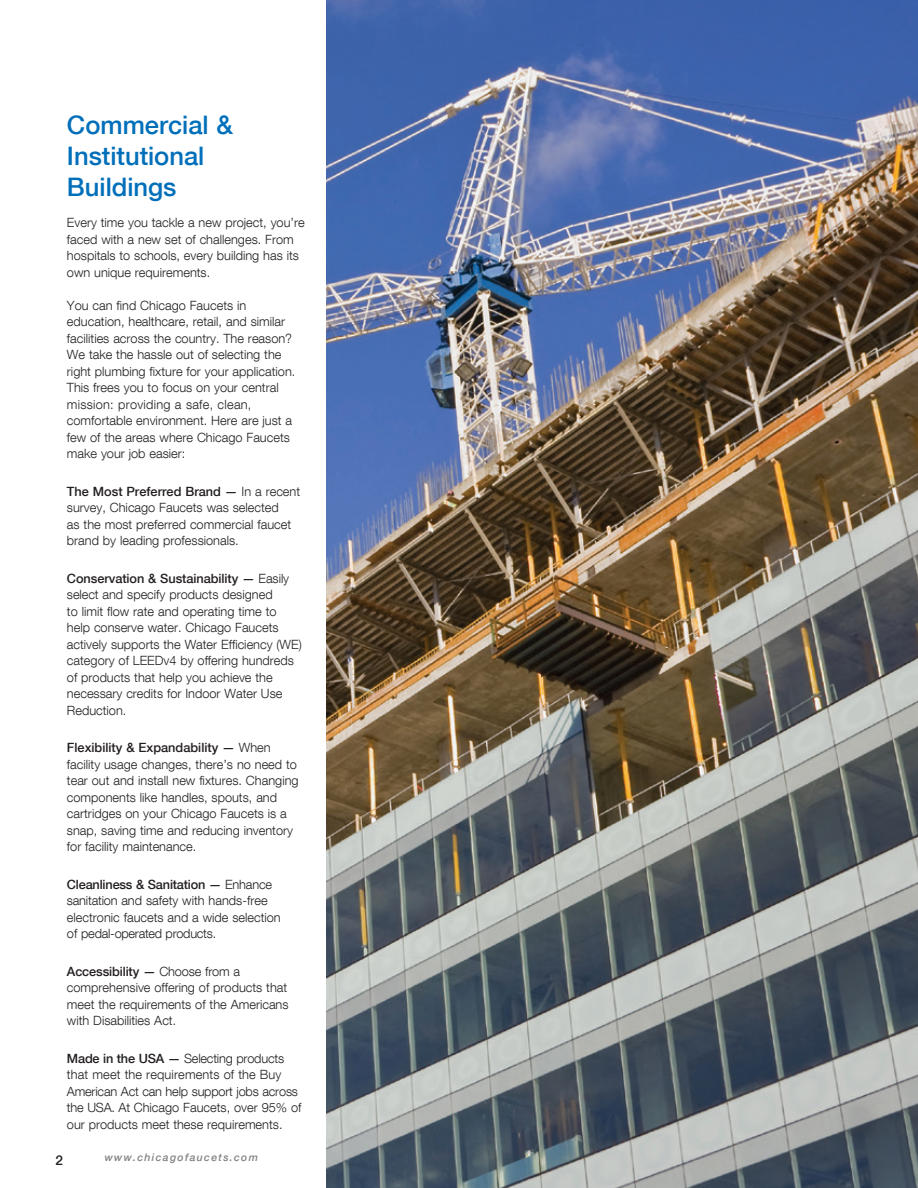
<style>
.page{position:relative;width:918px;height:1188px;background:#fff}
.page>*{position:absolute;margin:0;border:0;box-sizing:border-box;transform-origin:0 0}
.t1{font:500 25.5px/30.6px "Helvetica Neue LT Com";color:#006fba}
.t2{font:500 13.5px "Helvetica Neue LT Com";color:#231f20}
.t3{font:300 12.75px/16.5px "Helvetica Neue LT Com";color:#231f20}
.t4{font:italic 500 10.5px "Helvetica Neue LT Com";letter-spacing:.125em;color:#808285}
.s1{font-weight:500}
</style>
<div class="page">
<img style="left:326px;top:0;width:592px;height:1188px">
<h1 class="t1" style="left:67px;top:110px;width:168px">Commercial &amp;<br>Institutional<br>Buildings</h1>
<p class="t3" style="left:67px;top:214px;width:239px">Every time you tackle a new project, you’re faced with a new set of challenges. From hospitals to schools, every building has its own unique requirements.</p>
<p class="t3" style="left:67px;top:297px;width:230px">You can find Chicago Faucets in education, healthcare, retail, and similar facilities across the country. The reason?<br>We take the hassle out of selecting the right plumbing fixture for your application.<br>This frees you to focus on your central mission: providing a safe, clean, comfortable environment. Here are just a few of the areas where Chicago Faucets make your job easier:</p>
<p class="t3" style="left:67px;top:483px;width:235px"><span class="s1">The Most Preferred Brand —</span> In a recent survey, Chicago Faucets was selected<br>as the most preferred commercial faucet brand by leading professionals.</p>
<p class="t3" style="left:67px;top:570px;width:236px"><span class="s1">Conservation &amp; Sustainability —</span> Easily select and specify products designed<br>to limit flow rate and operating time to help conserve water. Chicago Faucets actively supports the Water Efficiency (WE) category of LEEDv4 by offering hundreds of products that help you achieve the necessary credits for Indoor Water Use Reduction.</p>
<p class="t3" style="left:67px;top:739px;width:233px"><span class="s1">Flexibility &amp; Expandability —</span> When facility usage changes, there’s no need to tear out and install new fixtures. Changing components like handles, spouts, and cartridges on your Chicago Faucets is a snap, saving time and reducing inventory for facility maintenance.</p>
<p class="t3" style="left:67px;top:876px;width:215px"><span class="s1">Cleanliness &amp; Sanitation —</span> Enhance sanitation and safety with hands-free electronic faucets and a wide selection of pedal-operated products.</p>
<p class="t3" style="left:67px;top:963px;width:223px"><span class="s1">Accessibility —</span> Choose from a comprehensive offering of products that meet the requirements of the Americans with Disabilities Act.</p>
<p class="t3" style="left:67px;top:1050px;width:236px"><span class="s1">Made in the USA —</span> Selecting products that meet the requirements of the Buy American Act can help support jobs across the USA. At Chicago Faucets, over 95% of our products meet these requirements.</p>
<p class="t2" style="left:56px;top:1152px;width:9px">2</p>
<p class="t4" style="left:105px;top:1151px;width:155px">www.chicagofaucets.com</p>
</div>
